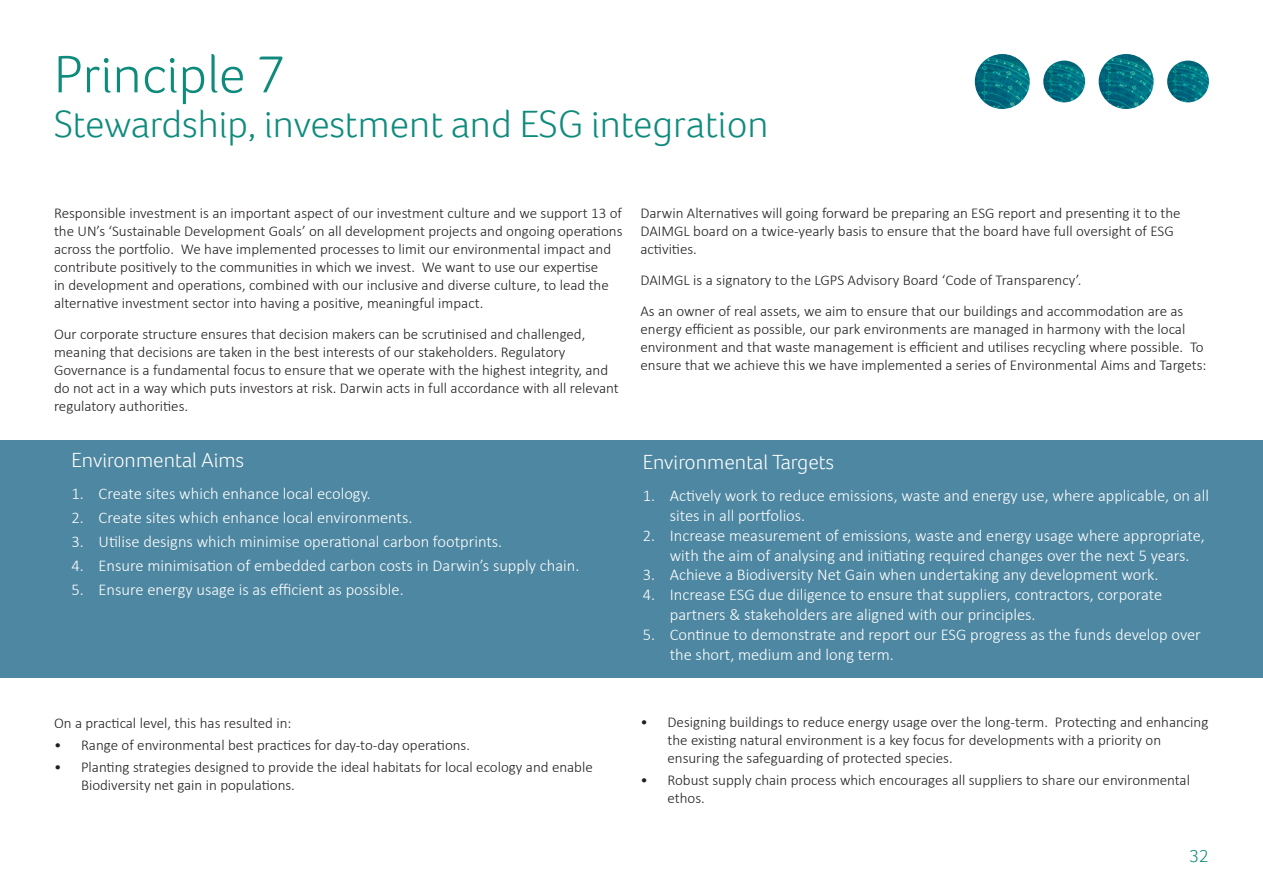
<style>
.page{position:relative;width:1263px;height:893px;background:#fff}
.page>*{position:absolute;margin:0;border:0;box-sizing:border-box;transform-origin:0 0}
.t1{font:300 54px "Foco";color:#0f8b7d}
.t2{font:300 39px "Foco";color:#0f8b7d}
.Heading_2{font:300 21px "Foco";color:#fff}
.t3{font:300 18px "Foco";color:#0f8b7d}
.t4{font:300 16.5px/19.8px "Calibri";color:#fff}
.Main_paragraph_text{font:300 15px/18px "Calibri";color:#231f20}
</style>
<div class="page">
<img style="left:975px;top:54px;width:55px;height:55px;border-radius:27px">
<img style="left:1099px;top:54px;width:54px;height:55px;border-radius:27px">
<img style="left:1043px;top:61px;width:42px;height:41px;border-radius:21px">
<img style="left:1167px;top:61px;width:42px;height:41px;border-radius:21px">
<div style="left:0;top:440px;width:1263px;height:238px;background:#4e87a1"></div>
<p class="t1" style="left:54px;top:38px;width:233px">Principle 7</p>
<p class="t2" style="left:54px;top:98px;width:716px">Stewardship, investment and ESG integration</p>
<p class="Main_paragraph_text" style="left:54px;top:204px;width:570px">Responsible investment is an important aspect of our investment culture and we support 13 of the UN’s ‘Sustainable Development Goals’ on all development projects and ongoing operations across the portfolio. We have implemented processes to limit our environmental impact and contribute positively to the communities in which we invest. We want to use our expertise<br>in development and operations, combined with our inclusive and diverse culture, to lead the alternative investment sector into having a positive, meaningful impact.</p>
<p class="Main_paragraph_text" style="left:54px;top:325px;width:566px">Our corporate structure ensures that decision makers can be scrutinised and challenged, meaning that decisions are taken in the best interests of our stakeholders. Regulatory Governance is a fundamental focus to ensure that we operate with the highest integrity, and do not act in a way which puts investors at risk. Darwin acts in full accordance with all relevant regulatory authorities.</p>
<p class="Heading_2" style="left:72px;top:445px;width:174px">Environmental Aims</p>
<p class="t4" style="left:72px;top:483px;width:301px">1. Create sites which enhance local ecology.</p>
<p class="t4" style="left:72px;top:508px;width:342px">2. Create sites which enhance local environments.</p>
<p class="t4" style="left:72px;top:532px;width:432px">3. Utilise designs which minimise operational carbon footprints.</p>
<p class="t4" style="left:72px;top:556px;width:509px">4. Ensure minimisation of embedded carbon costs in Darwin’s supply chain.</p>
<p class="t4" style="left:72px;top:580px;width:334px">5. Ensure energy usage is as efficient as possible.</p>
<p class="Main_paragraph_text" style="left:640px;top:204px;width:542px">Darwin Alternatives will going forward be preparing an ESG report and presenting it to the<br>DAIMGL board on a twice-yearly basis to ensure that the board have full oversight of ESG activities.</p>
<p class="Main_paragraph_text" style="left:640px;top:271px;width:443px">DAIMGL is a signatory to the LGPS Advisory Board ‘Code of Transparency’.</p>
<p class="Main_paragraph_text" style="left:640px;top:302px;width:568px">As an owner of real assets, we aim to ensure that our buildings and accommodation are as energy efficient as possible, our park environments are managed in harmony with the local environment and that waste management is efficient and utilises recycling where possible. To ensure that we achieve this we have implemented a series of Environmental Aims and Targets:</p>
<p class="Heading_2" style="left:643px;top:448px;width:193px">Environmental Targets</p>
<p class="t4" style="left:670px;top:486px;width:541px;text-indent:-27px">1. Actively work to reduce emissions, waste and energy use, where applicable, on all sites in all portfolios.</p>
<p class="t4" style="left:670px;top:525px;width:537px;text-indent:-27px">2. Increase measurement of emissions, waste and energy usage where appropriate, with the aim of analysing and initiating required changes over the next 5 years.</p>
<p class="t4" style="left:643px;top:565px;width:517px">3. Achieve a Biodiversity Net Gain when undertaking any development work.</p>
<p class="t4" style="left:670px;top:585px;width:494px;text-indent:-27px">4. Increase ESG due diligence to ensure that suppliers, contractors, corporate partners &amp; stakeholders are aligned with our principles.</p>
<p class="t4" style="left:670px;top:624px;width:533px;text-indent:-27px">5. Continue to demonstrate and report our ESG progress as the funds develop over the short, medium and long term.</p>
<p class="Main_paragraph_text" style="left:54px;top:713px;width:239px">On a practical level, this has resulted in:</p>
<p class="Main_paragraph_text" style="left:54px;top:736px;width:418px">• Range of environmental best practices for day-to-day operations.</p>
<p class="Main_paragraph_text" style="left:81px;top:758px;width:513px;text-indent:-27px">• Planting strategies designed to provide the ideal habitats for local ecology and enable<br>Biodiversity net gain in populations.</p>
<p class="Main_paragraph_text" style="left:667px;top:712px;width:542px;text-indent:-27px">• Designing buildings to reduce energy usage over the long-term. Protecting and enhancing the existing natural environment is a key focus for developments with a priority on ensuring the safeguarding of protected species.</p>
<p class="Main_paragraph_text" style="left:667px;top:771px;width:524px;text-indent:-27px">• Robust supply chain process which encourages all suppliers to share our environmental ethos.</p>
<p class="t3" style="left:1189px;top:844px;width:21px">32</p>
</div>
